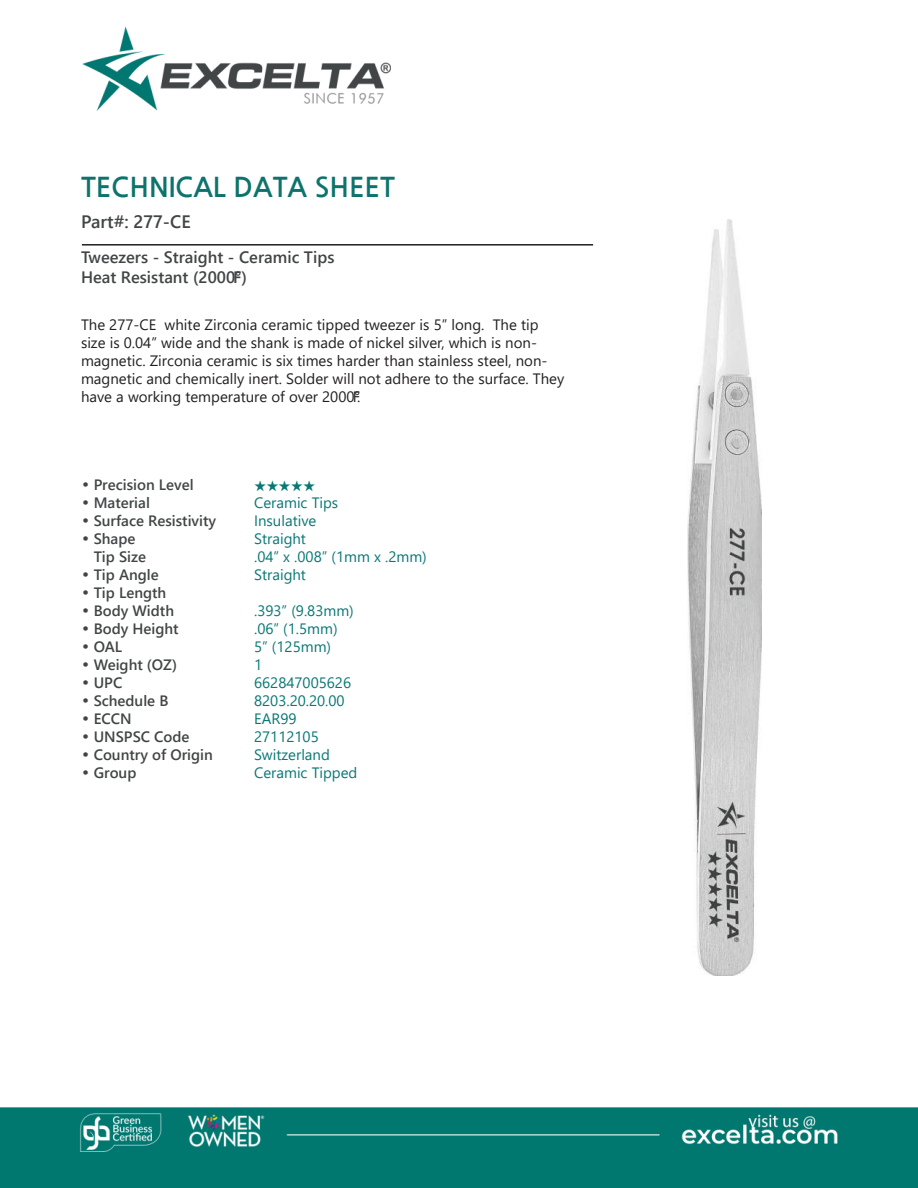
<style>
.page{position:relative;width:918px;height:1188px;background:#fff}
.page>*{position:absolute;margin:0;border:0;box-sizing:border-box;transform-origin:0 0}
.t1{font:700 27px "Nanum Gothic";color:#0d746d}
.t2{font:700 18px "Yu Gothic UI";color:#424546}
.t3{font:700 16.5px/19.8px "Yu Gothic UI";color:#424546}
.t4{font:15px/18px "Yu Gothic UI";color:#221f1f}
.t5{font:700 15px "Yu Gothic UI";color:#424546}
.t6{font:15px "Yu Gothic UI";color:#087875}
.t7{font:500 15px "ITC Zapf Dingbats";color:#087875}
.s1{font-family:"Century Gothic";font-weight:400}
</style>
<div class="page">
<img style="left:0;top:26px;width:918px;height:1162px">
<img style="left:687px;top:220px;width:75px;height:756px">
<hr style="left:82px;top:244px;width:511px;height:2px;background:#221f1f">
<h1 class="t1" style="left:81px;top:171px;width:315px">TECHNICAL DATA SHEET</h1>
<p class="t2" style="left:81px;top:215px;width:111px">Part#: 277-CE</p>
<p class="t3" style="left:81px;top:249px;width:255px">Tweezers - Straight - Ceramic Tips<br>Heat Resistant (2000°F)</p>
<p class="t4" style="left:81px;top:317px;width:485px">The 277-CE white Zirconia ceramic tipped tweezer is 5” long. The tip size is 0.04” wide and the shank is made of nickel silver, which is non&shy;magnetic. Zirconia ceramic is six times harder than stainless steel, non&shy;magnetic and chemically inert. Solder will not adhere to the surface. They have a working temperature of over 2000°F.</p>
<p class="t5" style="left:81px;top:479px;width:114px"><span class="s1">•</span> Precision Level</p>
<p class="t7" style="left:254px;top:478px;width:63px">★★★★★</p>
<p class="t5" style="left:81px;top:497px;width:70px"><span class="s1">•</span> Material</p>
<p class="t6" style="left:254px;top:497px;width:86px">Ceramic Tips</p>
<p class="t5" style="left:81px;top:515px;width:137px"><span class="s1">•</span> Surface Resistivity</p>
<p class="t6" style="left:254px;top:515px;width:64px">Insulative</p>
<p class="t5" style="left:81px;top:533px;width:56px"><span class="s1">•</span> Shape</p>
<p class="t6" style="left:254px;top:533px;width:53px">Straight</p>
<p class="t5" style="left:94px;top:551px;width:54px">Tip Size</p>
<p class="t6" style="left:254px;top:551px;width:174px">.04” x .008” (1mm x .2mm)</p>
<p class="t5" style="left:81px;top:569px;width:79px"><span class="s1">•</span> Tip Angle</p>
<p class="t6" style="left:254px;top:569px;width:53px">Straight</p>
<p class="t5" style="left:81px;top:587px;width:87px"><span class="s1">•</span> Tip Length</p>
<p class="t5" style="left:81px;top:605px;width:95px"><span class="s1">•</span> Body Width</p>
<p class="t6" style="left:254px;top:605px;width:101px">.393” (9.83mm)</p>
<p class="t5" style="left:81px;top:623px;width:99px"><span class="s1">•</span> Body Height</p>
<p class="t6" style="left:254px;top:623px;width:85px">.06” (1.5mm)</p>
<p class="t5" style="left:81px;top:641px;width:43px"><span class="s1">•</span> OAL</p>
<p class="t6" style="left:254px;top:641px;width:78px">5” (125mm)</p>
<p class="t5" style="left:81px;top:659px;width:98px"><span class="s1">•</span> Weight (OZ)</p>
<p class="t6" style="left:254px;top:659px;width:10px">1</p>
<p class="t5" style="left:81px;top:677px;width:43px"><span class="s1">•</span> UPC</p>
<p class="t6" style="left:254px;top:677px;width:99px">662847005626</p>
<p class="t5" style="left:81px;top:695px;width:89px"><span class="s1">•</span> Schedule B</p>
<p class="t6" style="left:254px;top:695px;width:92px">8203.20.20.00</p>
<p class="t5" style="left:81px;top:713px;width:52px"><span class="s1">•</span> ECCN</p>
<p class="t6" style="left:254px;top:713px;width:44px">EAR99</p>
<p class="t5" style="left:81px;top:731px;width:110px"><span class="s1">•</span> UNSPSC Code</p>
<p class="t6" style="left:254px;top:731px;width:66px">27112105</p>
<p class="t5" style="left:81px;top:749px;width:133px"><span class="s1">•</span> Country of Origin</p>
<p class="t6" style="left:254px;top:749px;width:77px">Switzerland</p>
<p class="t5" style="left:81px;top:767px;width:57px"><span class="s1">•</span> Group</p>
<p class="t6" style="left:254px;top:767px;width:105px">Ceramic Tipped</p>
</div>
